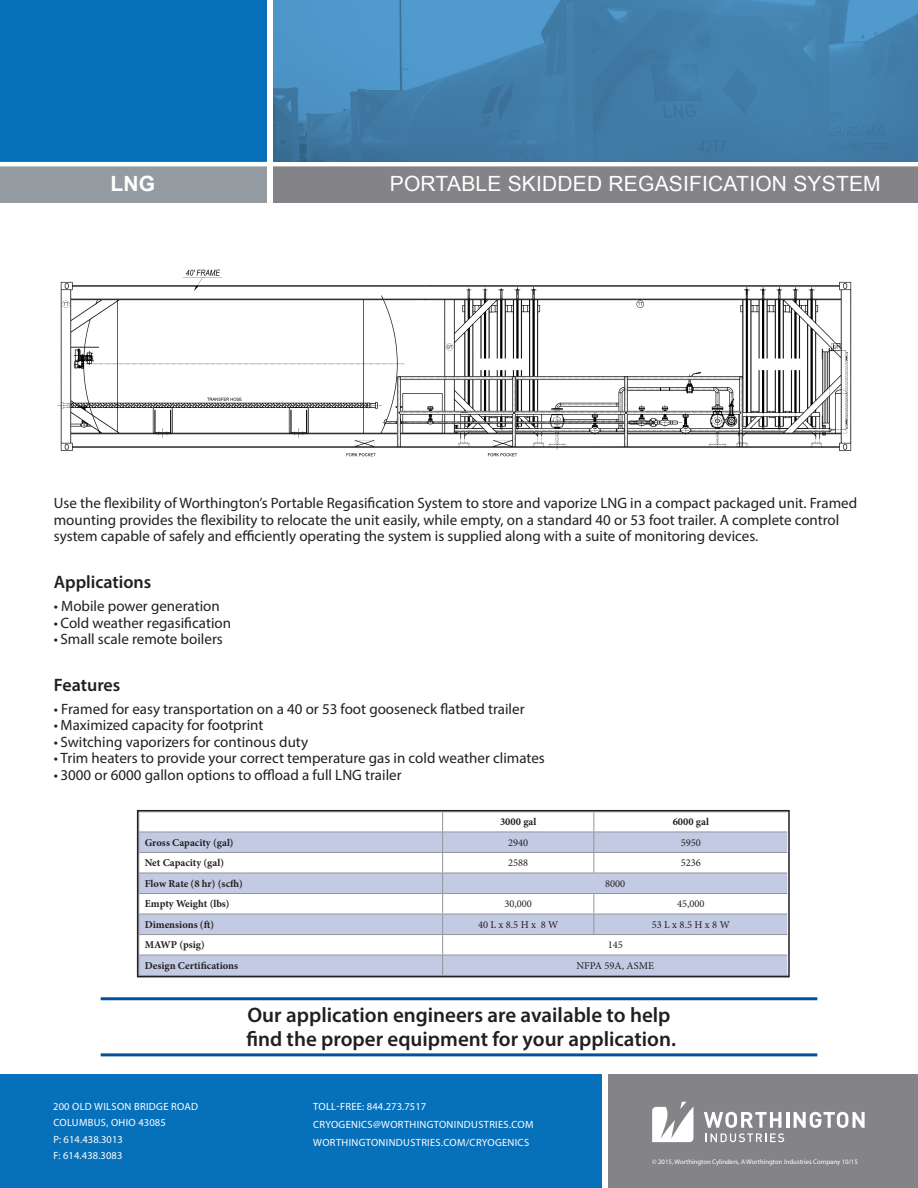
<style>
.page{position:relative;width:918px;height:1188px;background:#fff}
.page>*{position:absolute;margin:0;border:0;box-sizing:border-box;transform-origin:0 0}
.t1{font:600 21px/24px "Myriad Pro";color:#231f20}
.t2{font:21px "Arial";letter-spacing:.01em;color:#fff}
.t3{font:700 21px "Arial";color:#fff}
.t4{font:600 18px "Myriad Pro";color:#231f20}
.t5{font:15px/16.5px "Myriad Pro";color:#231f20}
.t6{font:10.5px/16.5px "Myriad Pro";letter-spacing:.03em;color:#fff}
.t7{font:700 10.5px "Minion Pro";color:#231f20}
.t8{font:10.5px "Minion Pro";color:#231f20}
.t9{font:6.75px "Myriad Pro";color:#fff}
</style>
<div class="page">
<div style="left:608px;top:1074px;width:310px;height:114px;background:#848488"></div>
<div style="left:0;top:1074px;width:602px;height:114px;background:#0770ba"></div>
<div style="left:0;top:0;width:269px;height:172px;background:#0770ba"></div>
<div style="left:0;top:163px;width:272px;height:40px;background:#959ca1"></div>
<div style="left:273px;top:163px;width:645px;height:40px;background:#848488"></div>
<hr style="left:0;top:162px;width:918px;height:4px;background:#fff">
<div style="left:267px;top:0;width:6px;height:218px;background:#fff"></div>
<svg style="left:273px;top:0;width:645px;height:162px;background:#4483b0"></svg>
<hr style="left:786px;top:1112px;width:3px;height:16px;background:#fff">
<svg style="left:794px;top:1112px;width:71px;height:16px"></svg>
<svg style="left:704px;top:1112px;width:80px;height:30px"></svg>
<svg style="left:652px;top:1102px;width:41px;height:40px"></svg>
<img style="left:57px;top:269px;width:795px;height:188px">
<svg style="left:140px;top:833px;width:647px;height:141px;fill:#c3cbe4"></svg>
<hr style="left:138px;top:832px;width:305px;height:1px;background:#939598">
<hr style="left:443px;top:832px;width:151px;height:1px;background:#939598">
<hr style="left:594px;top:832px;width:194px;height:1px;background:#939598">
<hr style="left:138px;top:852px;width:305px;height:1px;background:#939598">
<hr style="left:443px;top:852px;width:151px;height:1px;background:#939598">
<hr style="left:594px;top:852px;width:194px;height:1px;background:#939598">
<svg style="left:593px;top:813px;width:1px;height:60px"></svg>
<hr style="left:139px;top:873px;width:304px;height:1px;background:#939598">
<hr style="left:443px;top:873px;width:151px;height:1px;background:#939598">
<hr style="left:594px;top:873px;width:194px;height:1px;background:#939598">
<hr style="left:139px;top:893px;width:304px;height:1px;background:#939598">
<hr style="left:443px;top:893px;width:151px;height:1px;background:#939598">
<hr style="left:594px;top:893px;width:194px;height:1px;background:#939598">
<hr style="left:139px;top:914px;width:304px;height:1px;background:#939598">
<hr style="left:443px;top:914px;width:151px;height:1px;background:#939598">
<hr style="left:594px;top:914px;width:194px;height:1px;background:#939598">
<svg style="left:593px;top:894px;width:1px;height:40px"></svg>
<hr style="left:139px;top:934px;width:304px;height:1px;background:#939598">
<hr style="left:443px;top:934px;width:151px;height:1px;background:#939598">
<hr style="left:594px;top:934px;width:194px;height:1px;background:#939598">
<hr style="left:139px;top:955px;width:304px;height:1px;background:#939598">
<hr style="left:443px;top:955px;width:151px;height:1px;background:#939598">
<svg style="left:442px;top:813px;width:1px;height:161px"></svg>
<hr style="left:594px;top:955px;width:194px;height:1px;background:#939598">
<div style="left:137px;top:810px;width:653px;height:167px;border:2px solid #231f20"></div>
<hr style="left:101px;top:1053px;width:716px;height:3px;background:#01529a">
<hr style="left:101px;top:997px;width:716px;height:3px;background:#01529a">
<h1 class="t3" style="left:110px;top:170px;width:46px">LNG</h1>
<h1 class="t2" style="left:390px;top:170px;width:492px">PORTABLE SKIDDED REGASIFICATION SYSTEM</h1>
<p class="t5" style="left:54px;top:495px;width:805px">Use the flexibility of Worthington’s Portable Regasification System to store and vaporize LNG in a compact packaged unit. Framed mounting provides the flexibility to relocate the unit easily, while empty, on a standard 40 or 53 foot trailer. A complete control system capable of safely and efficiently operating the system is supplied along with a suite of monitoring devices.</p>
<p class="t4" style="left:54px;top:570px;width:99px">Applications</p>
<p class="t5" style="left:54px;top:598px;width:168px">• Mobile power generation</p>
<p class="t5" style="left:54px;top:614px;width:179px">• Cold weather regasification</p>
<p class="t5" style="left:54px;top:631px;width:171px">• Small scale remote boilers</p>
<p class="t4" style="left:54px;top:673px;width:68px">Features</p>
<p class="t5" style="left:54px;top:700px;width:472px">• Framed for easy transportation on a 40 or 53 foot gooseneck flatbed trailer</p>
<p class="t5" style="left:54px;top:717px;width:211px">• Maximized capacity for footprint</p>
<p class="t5" style="left:54px;top:733px;width:256px">• Switching vaporizers for continous duty</p>
<p class="t5" style="left:54px;top:750px;width:493px">• Trim heaters to provide your correct temperature gas in cold weather climates</p>
<p class="t5" style="left:54px;top:766px;width:349px">• 3000 or 6000 gallon options to offload a full LNG trailer</p>
<p class="t7" style="left:500px;top:815px;width:38px">3000 gal</p>
<p class="t7" style="left:673px;top:815px;width:38px">6000 gal</p>
<p class="t7" style="left:145px;top:835px;width:90px">Gross Capacity (gal)</p>
<p class="t8" style="left:508px;top:835px;width:22px">2940</p>
<p class="t8" style="left:681px;top:835px;width:22px">5950</p>
<p class="t7" style="left:145px;top:855px;width:81px">Net Capacity (gal)</p>
<p class="t8" style="left:508px;top:856px;width:22px">2588</p>
<p class="t8" style="left:681px;top:856px;width:22px">5236</p>
<p class="t7" style="left:145px;top:876px;width:100px">Flow Rate (8 hr) (scfh)</p>
<p class="t8" style="left:605px;top:876px;width:22px">8000</p>
<p class="t7" style="left:145px;top:896px;width:86px">Empty Weight (lbs)</p>
<p class="t8" style="left:504px;top:897px;width:29px">30,000</p>
<p class="t8" style="left:677px;top:897px;width:29px">45,000</p>
<p class="t7" style="left:145px;top:917px;width:71px">Dimensions (ft)</p>
<p class="t8" style="left:478px;top:917px;width:82px">40 L x 8.5 H x 8 W</p>
<p class="t8" style="left:652px;top:917px;width:80px">53 L x 8.5 H x 8 W</p>
<p class="t7" style="left:145px;top:937px;width:61px">MAWP (psig)</p>
<p class="t8" style="left:608px;top:938px;width:17px">145</p>
<p class="t7" style="left:145px;top:958px;width:95px">Design Certifications</p>
<p class="t8" style="left:576px;top:958px;width:79px">NFPA 59A, ASME</p>
<p class="t1" style="left:246px;top:1002px;width:431px">Our application engineers are available to help find the proper equipment for your application.</p>
<p class="t6" style="left:53px;top:1098px;width:147px">200 OLD WILSON BRIDGE ROAD<br>COLUMBUS, OHIO 43085<br>P: 614.438.3013<br>F: 614.438.3083</p>
<p class="t6" style="left:313px;top:1097px;width:222px;line-height:18px">TOLL-FREE: 844.273.7517<br>CRYOGENICS@WORTHINGTONINDUSTRIES.COM<br>WORTHINGTONINDUSTRIES.COM/CRYOGENICS</p>
<p class="t9" style="left:652px;top:1157px;width:207px">© 2015, Worthington Cylinders, A Worthington Industries Company 10/15</p>
</div>
